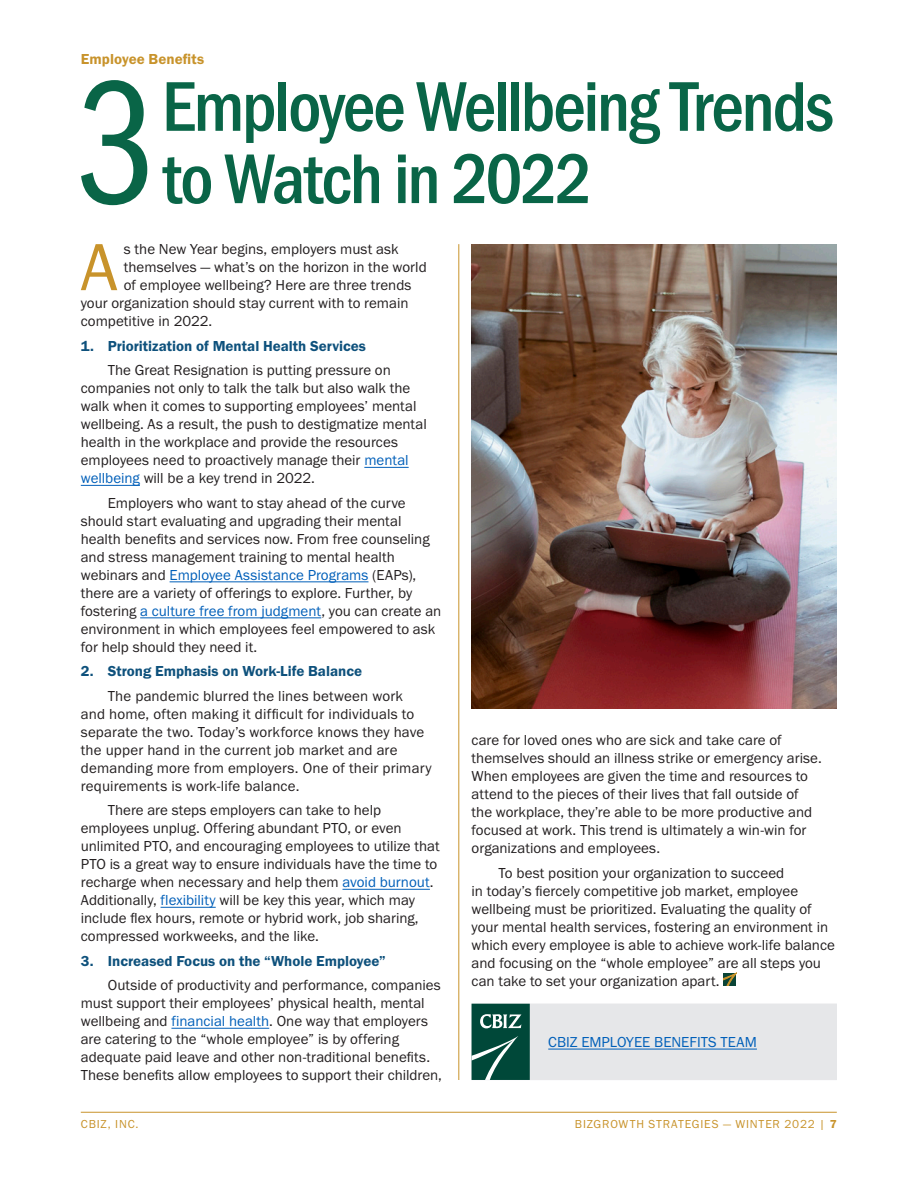
<style>
.page{position:relative;width:918px;height:1188px;background:#fff}
.page>*{position:absolute;margin:0;border:0;box-sizing:border-box;transform-origin:0 0}
.BGS_headline{font:180.75px "Franklin Gothic URW Com Boo";color:#096547}
.BGS_headline-2{font:500 72.75px "Franklin Gothic URW Cond";letter-spacing:-.03em;color:#096547}
.t1{font:69px "Franklin Gothic URW Boo";color:#c8932b}
.t2{font:15px/18px "Franklin Gothic URW Boo";color:#231f20}
.BGS_blue_subhead{font:15px "Franklin Gothic URW Dem";color:#0e517c}
.t3{font:15px "Franklin Gothic URW Boo";color:#005fb9}
.t4{font:15px "Franklin Gothic URW Dem";letter-spacing:.005em;color:#c8932b}
.t5{font:12px "Franklin Gothic URW Boo";letter-spacing:.07em;color:#c8932b}
.s1{color:#005fb9}
.s2{font-family:"Franklin Gothic URW Dem"}
</style>
<div class="page">
<hr style="left:81px;top:1112px;width:756px;height:1px;background:#c8932b">
<hr style="left:458px;top:244px;width:1px;height:836px;background:#c8932b">
<hr style="left:364px;top:467px;width:45px;height:1px;background:#005fb9">
<hr style="left:81px;top:485px;width:59px;height:1px;background:#005fb9">
<hr style="left:170px;top:581px;width:198px;height:1px;background:#005fb9">
<hr style="left:140px;top:617px;width:181px;height:1px;background:#005fb9">
<hr style="left:343px;top:889px;width:87px;height:1px;background:#005fb9">
<hr style="left:161px;top:907px;width:55px;height:1px;background:#005fb9">
<hr style="left:171px;top:1028px;width:98px;height:1px;background:#005fb9">
<svg style="left:723px;top:973px;width:13px;height:13px"></svg>
<img style="left:472px;top:244px;width:365px;height:464px">
<div style="left:472px;top:1004px;width:365px;height:76px;background:#e6e7e9"></div>
<div style="left:472px;top:1004px;width:58px;height:76px;background:#004839"></div>
<svg style="left:472px;top:1036px;width:46px;height:44px"></svg>
<svg style="left:480px;top:1014px;width:41px;height:14px"></svg>
<hr style="left:548px;top:1049px;width:209px;height:1px;background:#005fb9">
<p class="t4" style="left:81px;top:50px;width:125px">Employee Benefits</p>
<p class="BGS_headline" style="left:76px;top:21px;width:79px">3</p>
<p class="BGS_headline-2" style="left:162px;top:54px;width:673px">Employee Wellbeing Trends</p>
<p class="BGS_headline-2" style="left:162px;top:127px;width:432px">to Watch in 2022</p>
<p class="t1" style="left:81px;top:224px;width:40px">A</p>
<p class="t2" style="left:124px;top:240px;width:276px">s the New Year begins, employers must ask</p>
<p class="t2" style="left:124px;top:258px;width:304px">themselves — what’s on the horizon in the world</p>
<p class="t2" style="left:124px;top:276px;width:289px">of employee wellbeing? Here are three trends</p>
<p class="t2" style="left:81px;top:294px;width:329px">your organization should stay current with to remain</p>
<p class="t2" style="left:81px;top:312px;width:133px">competitive in 2022.</p>
<p class="BGS_blue_subhead" style="left:81px;top:336px;width:287px">1. Prioritization of Mental Health Services</p>
<p class="t2" style="left:81px;top:361px;width:347px;text-indent:27px">The Great Resignation is putting pressure on companies not only to talk the talk but also walk the walk when it comes to supporting employees’ mental wellbeing. As a result, the push to destigmatize mental health in the workplace and provide the resources employees need to proactively manage their <span class="s1">mental wellbeing</span> will be a key trend in 2022.</p>
<p class="t2" style="left:81px;top:493px;width:362px;text-indent:27px">Employers who want to stay ahead of the curve should start evaluating and upgrading their mental health benefits and services now. From free counseling and stress management training to mental health webinars and <span class="s1">Employee Assistance Programs</span> (EAPs), there are a variety of offerings to explore. Further, by fostering <span class="s1">a culture free from judgment</span>, you can create an environment in which employees feel empowered to ask for help should they need it.</p>
<p class="BGS_blue_subhead" style="left:81px;top:662px;width:283px">2. Strong Emphasis on Work-Life Balance</p>
<p class="t2" style="left:81px;top:686px;width:352px;text-indent:27px">The pandemic blurred the lines between work<br>and home, often making it difficult for individuals to separate the two. Today’s workforce knows they have the upper hand in the current job market and are demanding more from employers. One of their primary requirements is work-life balance.</p>
<p class="t2" style="left:81px;top:801px;width:360px;text-indent:27px">There are steps employers can take to help employees unplug. Offering abundant PTO, or even unlimited PTO, and encouraging employees to utilize that PTO is a great way to ensure individuals have the time to recharge when necessary and help them <span class="s1">avoid burnout</span>.<br>Additionally, <span class="s1">flexibility</span> will be key this year, which may include flex hours, remote or hybrid work, job sharing, compressed workweeks, and the like.</p>
<p class="BGS_blue_subhead" style="left:81px;top:951px;width:306px">3. Increased Focus on the “Whole Employee”</p>
<p class="t2" style="left:81px;top:976px;width:363px;text-indent:27px">Outside of productivity and performance, companies must support their employees’ physical health, mental wellbeing and <span class="s1">financial health</span>. One way that employers are catering to the “whole employee” is by offering adequate paid leave and other non-traditional benefits.<br>These benefits allow employees to support their children,</p>
<p class="t2" style="left:472px;top:731px;width:352px">care for loved ones who are sick and take care of themselves should an illness strike or emergency arise.<br>When employees are given the time and resources to attend to the pieces of their lives that fall outside of the workplace, they’re able to be more productive and focused at work. This trend is ultimately a win-win for organizations and employees.</p>
<p class="t2" style="left:472px;top:863px;width:365px;text-indent:27px">To best position your organization to succeed<br>in today’s fiercely competitive job market, employee wellbeing must be prioritized. Evaluating the quality of your mental health services, fostering an environment in which every employee is able to achieve work-life balance and focusing on the “whole employee” are all steps you can take to set your organization apart.</p>
<p class="t3" style="left:548px;top:1033px;width:210px">CBIZ EMPLOYEE BENEFITS TEAM</p>
<p class="t5" style="left:81px;top:1117px;width:59px">CBIZ, INC.</p>
<p class="t5" style="left:575px;top:1117px;width:263px">BIZGROWTH STRATEGIES — WINTER 2022 | <span class="s2">7</span></p>
</div>
